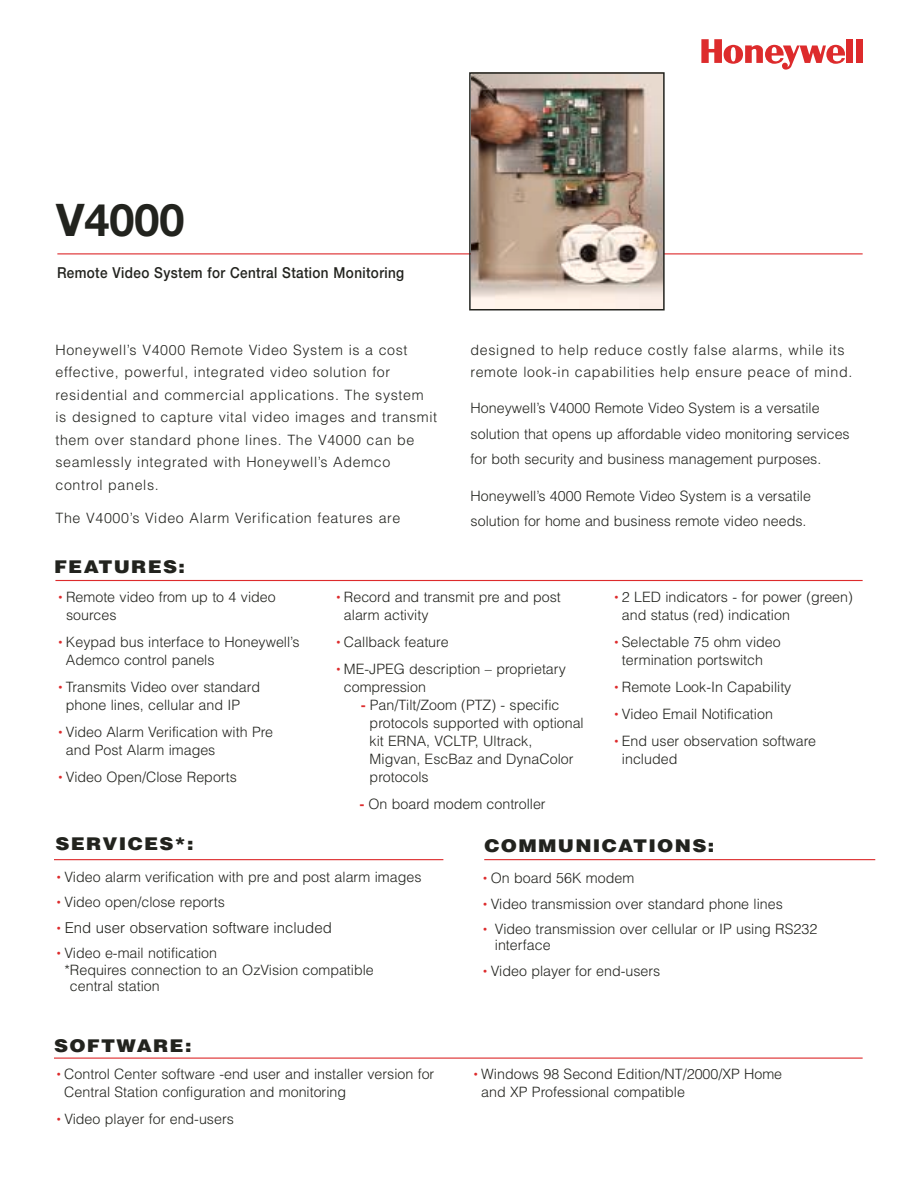
<style>
.page{position:relative;width:918px;height:1188px;background:#fff}
.page>*{position:absolute;margin:0;border:0;box-sizing:border-box;transform-origin:0 0}
.t1{font:700 45px "Helvetica Neue";color:#22231e}
.t2{font:900 17.55px "Helvetica";letter-spacing:.065em;color:#22231e;scale:1.11 1}
.t3{font:500 15.15px "Helvetica Neue";letter-spacing:.03em;color:#22231e;scale:.89 1}
.t4{font:300 15px "Helvetica";color:#22231e}
.t5{font:300 14.25px/18px "Helvetica";color:#22231e}
.t6{font:300 14.25px/22.5px "Helvetica";letter-spacing:.045em;color:#22231e}
.s1{font-weight:700;font-size:13.5px;color:#dd2b2c}
</style>
<div class="page">
<hr style="left:57px;top:253px;width:806px;height:1px;background:#dd2b2c">
<div style="left:847px;top:39px;width:6px;height:24px;background:#dd2b2c"></div>
<div style="left:856px;top:39px;width:6px;height:24px;background:#dd2b2c"></div>
<svg style="left:701px;top:39px;width:144px;height:31px"></svg>
<img style="left:472px;top:75px;width:190px;height:232px">
<div style="left:469px;top:72px;width:196px;height:238px;border:2px solid #22231e"></div>
<hr style="left:55px;top:580px;width:808px;height:1px;background:#dd2b2c">
<hr style="left:484px;top:859px;width:391px;height:1px;background:#dd2b2c">
<hr style="left:54px;top:859px;width:389px;height:1px;background:#dd2b2c">
<hr style="left:54px;top:1058px;width:809px;height:1px;background:#dd2b2c">
<h1 class="t1" style="left:56px;top:204px;width:130px">V4000</h1>
<p class="t3" style="left:57px;top:267px;width:392px">Remote Video System for Central Station Monitoring</p>
<p class="t6" style="left:56px;top:340px;width:383px">Honeywell’s V4000 Remote Video System is a cost effective, powerful, integrated video solution for residential and commercial applications. The system is designed to capture vital video images and transmit them over standard phone lines. The V4000 can be seamlessly integrated with Honeywell’s Ademco control panels.</p>
<p class="t6" style="left:56px;top:508px;width:346px">The V4000’s Video Alarm Verification features are</p>
<p class="t2" style="left:54px;top:560px;width:120px">FEATURES:</p>
<p class="t6" style="left:471px;top:340px;width:383px">designed to help reduce costly false alarms, while its remote look-in capabilities help ensure peace of mind.</p>
<p class="t5" style="left:471px;top:397px;width:381px;line-height:25.5px">Honeywell’s V4000 Remote Video System is a versatile solution that opens up affordable video monitoring services for both security and business management purposes.</p>
<p class="t5" style="left:471px;top:484px;width:342px;line-height:25.5px">Honeywell’s 4000 Remote Video System is a versatile solution for home and business remote video needs.</p>
<p class="t5" style="left:66px;top:589px;width:211px;text-indent:-9px"><span class="s1">•</span> Remote video from up to 4 video sources</p>
<p class="t5" style="left:66px;top:634px;width:235px;text-indent:-9px"><span class="s1">•</span> Keypad bus interface to Honeywell’s<br>Ademco control panels</p>
<p class="t5" style="left:66px;top:679px;width:196px;text-indent:-9px"><span class="s1">•</span> Transmits Video over standard phone lines, cellular and IP</p>
<p class="t5" style="left:66px;top:724px;width:209px;text-indent:-9px"><span class="s1">•</span> Video Alarm Verification with Pre and Post Alarm images</p>
<p class="t5" style="left:57px;top:769px;width:181px"><span class="s1">•</span> Video Open/Close Reports</p>
<p class="t2" style="left:56px;top:837px;width:126px">SERVICES*:</p>
<p class="t5" style="left:344px;top:589px;width:218px;text-indent:-9px"><span class="s1">•</span> Record and transmit pre and post alarm activity</p>
<p class="t5" style="left:335px;top:634px;width:115px"><span class="s1">•</span> Callback feature</p>
<p class="t5" style="left:344px;top:661px;width:224px;text-indent:-9px"><span class="s1">•</span> ME-JPEG description – proprietary compression</p>
<p class="t5" style="left:370px;top:697px;width:216px;text-indent:-8px"><span class="s1">-</span> Pan/Tilt/Zoom (PTZ) - specific protocols supported with optional kit ERNA, VCLTP, Ultrack,<br>Migvan, EscBaz and DynaColor protocols</p>
<p class="t5" style="left:360px;top:796px;width:187px"><span class="s1">-</span> On board modem controller</p>
<p class="t5" style="left:622px;top:589px;width:232px;text-indent:-9px"><span class="s1">•</span> 2 LED indicators - for power (green) and status (red) indication</p>
<p class="t5" style="left:622px;top:634px;width:160px;text-indent:-9px"><span class="s1">•</span> Selectable 75 ohm video termination portswitch</p>
<p class="t5" style="left:613px;top:679px;width:180px"><span class="s1">•</span> Remote Look-In Capability</p>
<p class="t5" style="left:613px;top:706px;width:161px"><span class="s1">•</span> Video Email Notification</p>
<p class="t5" style="left:622px;top:733px;width:196px;text-indent:-9px"><span class="s1">•</span> End user observation software included</p>
<p class="t2" style="left:484px;top:839px;width:208px">COMMUNICATIONS:</p>
<p class="t5" style="left:56px;top:869px;width:368px"><span class="s1">•</span> Video alarm verification with pre and post alarm images</p>
<p class="t5" style="left:56px;top:894px;width:171px"><span class="s1">•</span> Video open/close reports</p>
<p class="t4" style="left:56px;top:922px;width:278px"><span class="s1">•</span> End user observation software included</p>
<p class="t5" style="left:56px;top:945px;width:163px"><span class="s1">•</span> Video e-mail notification</p>
<p class="t5" style="left:64px;top:962px;width:311px">*Requires connection to an OzVision compatible</p>
<p class="t5" style="left:70px;top:978px;width:91px">central station</p>
<p class="t2" style="left:54px;top:1039px;width:125px">SOFTWARE:</p>
<p class="t5" style="left:64px;top:1066px;width:372px;text-indent:-9px"><span class="s1">•</span> Control Center software -end user and installer version for<br>Central Station configuration and monitoring</p>
<p class="t5" style="left:56px;top:1111px;width:180px"><span class="s1">•</span> Video player for end-users</p>
<p class="t5" style="left:482px;top:870px;width:154px"><span class="s1">•</span> On board 56K modem</p>
<p class="t5" style="left:482px;top:896px;width:302px"><span class="s1">•</span> Video transmission over standard phone lines</p>
<p class="t5" style="left:495px;top:922px;width:324px;line-height:16.5px;text-indent:-13px"><span class="s1">•</span> Video transmission over cellular or IP using RS232 interface</p>
<p class="t5" style="left:482px;top:963px;width:180px"><span class="s1">•</span> Video player for end-users</p>
<p class="t5" style="left:481px;top:1066px;width:302px;text-indent:-9px"><span class="s1">•</span> Windows 98 Second Edition/NT/2000/XP Home and XP Professional compatible</p>
</div>
